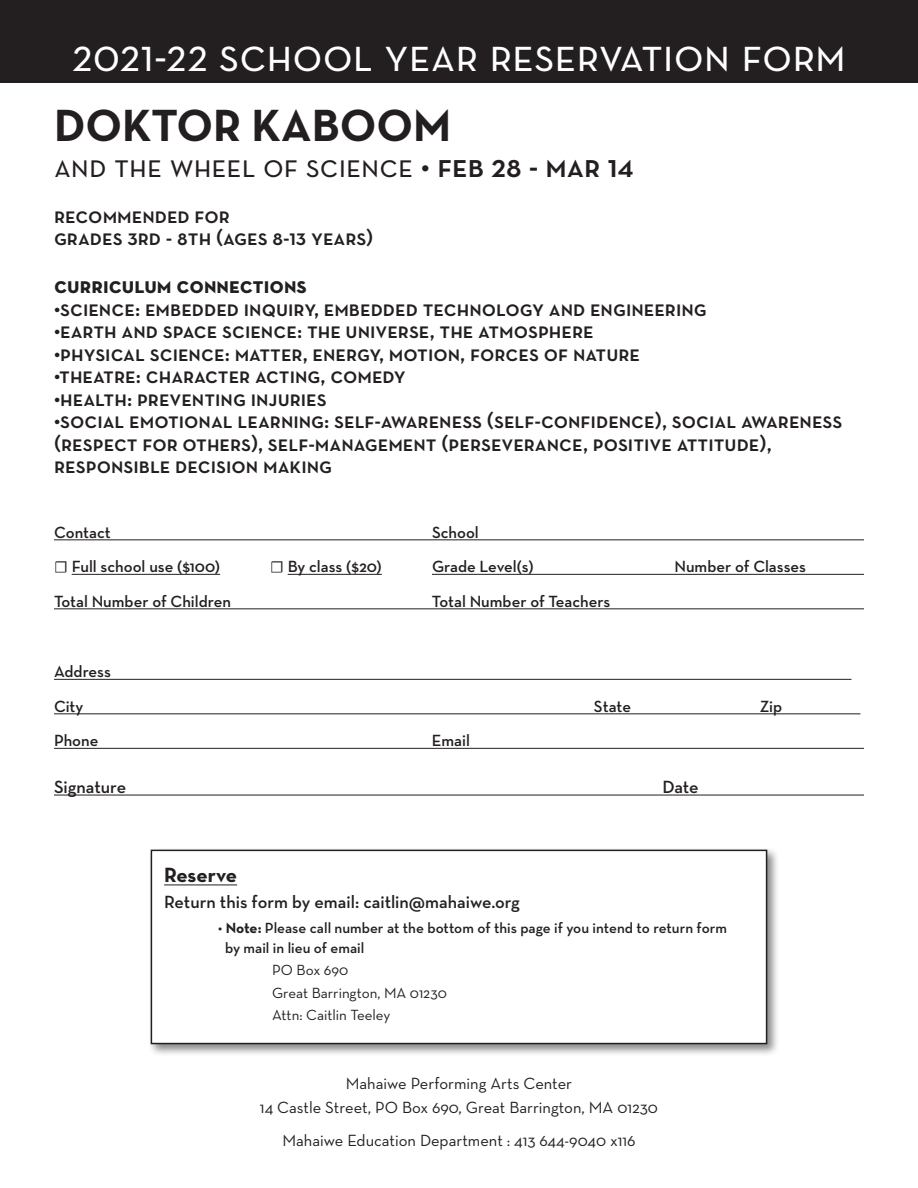
<style>
.page{position:relative;width:918px;height:1188px;background:#fff}
.page>*{position:absolute;margin:0;border:0;box-sizing:border-box;transform-origin:0 0}
.t1{font:48px "Neutra Text Book SC";color:#fff}
.Paragraph_Style1{font:700 45.9px "Neutra Text";color:#231f20}
.t2{font:33px "Neutra Text Book SC";color:#231f20}
.t3{font:22.5px/22.5px "Neutra Text Demi SC";color:#231f20}
.t4{font:22.5px "Neutra Text Bold SC";color:#231f20}
.t5{font:700 21px "Neutra Text";color:#231f20}
.t6{font:600 18px "Neutra Text";color:#231f20}
.t7{font:600 16.5px "Neutra Text";color:#231f20}
.t8{font:16.5px "Neutra Text";color:#231f20}
.t9{font:600 15px/19.5px "Neutra Text";color:#231f20}
.t10{font:15px/22.5px "Neutra Text";color:#231f20}
.s1{font-family:"Neutra Text Demi SC"}
.s2{font-family:"Minion Pro";font-weight:400}
.s3{font-weight:700}
</style>
<div class="page">
<div style="left:0;top:0;width:918px;height:82px;background:#231f20"></div>
<div style="left:148px;top:847px;width:632px;height:210px;background:#231f20;opacity:.53"></div>
<div style="left:151px;top:850px;width:616px;height:194px;background:#fff"></div>
<div style="left:151px;top:850px;width:616px;height:194px;border:2px solid #231f20"></div>
<hr style="left:54px;top:540px;width:810px;height:1px;background:#231f20">
<hr style="left:72px;top:574px;width:148px;height:1px;background:#231f20">
<hr style="left:288px;top:574px;width:94px;height:1px;background:#231f20">
<hr style="left:432px;top:574px;width:432px;height:1px;background:#231f20">
<hr style="left:54px;top:609px;width:810px;height:1px;background:#231f20">
<hr style="left:54px;top:679px;width:797px;height:1px;background:#231f20">
<hr style="left:54px;top:714px;width:806px;height:1px;background:#231f20">
<hr style="left:54px;top:748px;width:810px;height:1px;background:#231f20">
<hr style="left:54px;top:795px;width:810px;height:1px;background:#231f20">
<hr style="left:164px;top:885px;width:73px;height:1px;background:#231f20">
<p class="t1" style="left:72px;top:26px;width:776px">2021-22 school year reservation form</p>
<p class="Paragraph_Style1" style="left:54px;top:96px;width:399px">DOKTOR KABOOM</p>
<p class="t2" style="left:54px;top:145px;width:582px">and the wheel of science • <span class="s1">feb 28 - mar 14</span></p>
<p class="t3" style="left:54px;top:203px;width:178px">recommended for</p>
<p class="t3" style="left:54px;top:226px;width:321px">grades 3rd - 8th (ages 8-13 years)</p>
<p class="t4" style="left:54px;top:272px;width:254px">curriculum connections</p>
<p class="t3" style="left:54px;top:296px;width:654px">•science: embedded inquiry, embedded technology and engineering</p>
<p class="t3" style="left:54px;top:319px;width:541px">•earth and space science: the universe, the atmosphere</p>
<p class="t3" style="left:54px;top:341px;width:588px">•physical science: matter, energy, motion, forces of nature</p>
<p class="t3" style="left:54px;top:364px;width:353px">•theatre: character acting, comedy</p>
<p class="t3" style="left:54px;top:386px;width:274px">•health: preventing injuries</p>
<p class="t3" style="left:54px;top:409px;width:790px">•social emotional learning: self-awareness (self-confidence), social awareness (respect for others), self-management (perseverance, positive attitude), responsible decision making</p>
<p class="t7" style="left:54px;top:522px;width:58px">Contact</p>
<p class="t7" style="left:432px;top:522px;width:48px">School</p>
<p class="t7" style="left:54px;top:556px;width:168px"><span class="s2">☐</span> Full school use ($100)</p>
<p class="t7" style="left:270px;top:556px;width:113px"><span class="s2">☐</span> By class ($20)</p>
<p class="t7" style="left:432px;top:556px;width:103px">Grade Level(s)</p>
<p class="t7" style="left:674px;top:556px;width:133px">Number of Classes</p>
<p class="t7" style="left:54px;top:591px;width:179px">Total Number of Children</p>
<p class="t7" style="left:432px;top:591px;width:180px">Total Number of Teachers</p>
<p class="t7" style="left:54px;top:661px;width:58px">Address</p>
<p class="t7" style="left:54px;top:696px;width:31px">City</p>
<p class="t7" style="left:594px;top:696px;width:39px">State</p>
<p class="t7" style="left:760px;top:696px;width:24px">Zip</p>
<p class="t7" style="left:54px;top:730px;width:46px">Phone</p>
<p class="t7" style="left:432px;top:730px;width:39px">Email</p>
<p class="t6" style="left:54px;top:775px;width:74px">Signature</p>
<p class="t6" style="left:662px;top:775px;width:38px">Date</p>
<p class="t5" style="left:164px;top:862px;width:74px">Reserve</p>
<p class="t6" style="left:164px;top:890px;width:357px">Return this form by email: caitlin@mahaiwe.org</p>
<p class="t9" style="left:225px;top:918px;width:503px;text-indent:-7px">• <span class="s3">Note:</span> Please call number at the bottom of this page if you intend to return form by mail in lieu of email</p>
<p class="t10" style="left:272px;top:959px;width:176px">PO Box 690<br>Great Barrington, MA 01230</p>
<p class="t10" style="left:272px;top:1004px;width:120px">Attn: Caitlin Teeley</p>
<p class="t8" style="left:346px;top:1073px;width:228px">Mahaiwe Performing Arts Center</p>
<p class="t8" style="left:260px;top:1097px;width:400px">14 Castle Street, PO Box 690, Great Barrington, MA 01230</p>
<p class="t8" style="left:282px;top:1130px;width:355px">Mahaiwe Education Department : 413 644-9040 x116</p>
</div>
